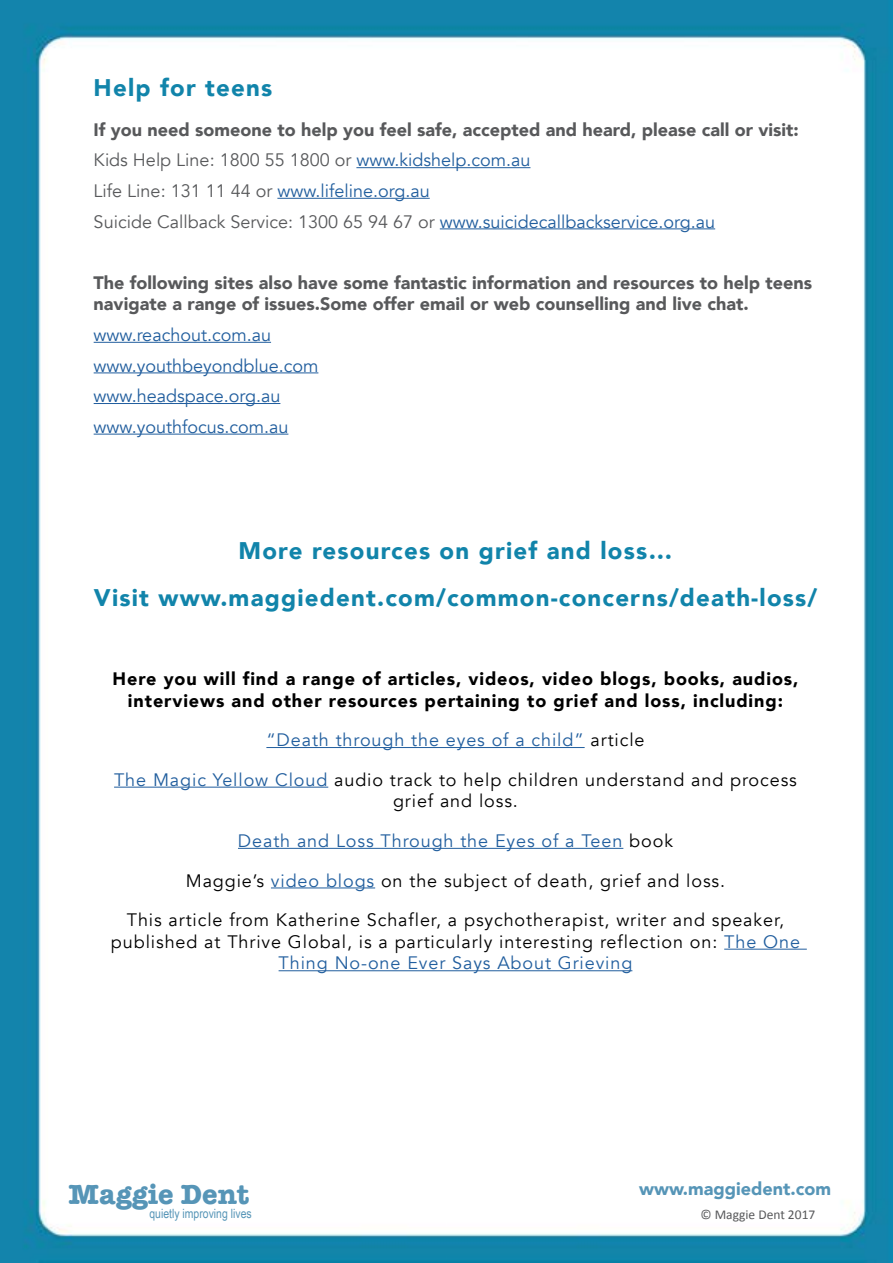
<style>
.page{position:relative;width:893px;height:1263px;background:#fff}
.page>*{position:absolute;margin:0;border:0;box-sizing:border-box;transform-origin:0 0}
.t1{font:700 28.5px "American Typewriter";color:#5695b7}
.t2{font:900 24px/46.8px "Avenir";letter-spacing:.05em;color:#1184aa;text-align:center}
.t3{font:18px/21.6px "Avenir";letter-spacing:.05em;color:#000;text-align:center}
.t4{font:18px/30.6px "Avenir";color:#58595b}
.t5{font:900 18px/21.6px "Avenir";color:#58595b}
.t6{font:900 18px/21.6px "Avenir";letter-spacing:.05em;color:#000;text-align:center}
.t7{font:18px/30.6px "Avenir";color:#215e9e}
.t8{font:18px "Avenir";letter-spacing:.05em;color:#215e9e}
.t9{font:900 18px "Avenir";color:#5695b7}
.t10{font:13.5px "Calibri";color:#58595b}
.t11{font:12.75px "Arial Narrow";color:#5695b7}
.s1{font-weight:900}
.s2{color:#215e9e}
.s3{color:#000}
</style>
<div class="page">
<img style="left:0;top:0;width:892px;height:1263px">
<hr style="left:356px;top:167px;width:174px;height:1px;background:#215e9e">
<hr style="left:277px;top:198px;width:153px;height:1px;background:#215e9e">
<hr style="left:440px;top:228px;width:275px;height:1px;background:#215e9e">
<hr style="left:94px;top:342px;width:177px;height:1px;background:#215e9e">
<hr style="left:94px;top:372px;width:224px;height:1px;background:#215e9e">
<hr style="left:94px;top:403px;width:186px;height:1px;background:#215e9e">
<hr style="left:94px;top:434px;width:194px;height:1px;background:#215e9e">
<hr style="left:266px;top:747px;width:319px;height:1px;background:#215e9e">
<hr style="left:114px;top:787px;width:214px;height:1px;background:#215e9e">
<hr style="left:238px;top:848px;width:385px;height:1px;background:#215e9e">
<hr style="left:271px;top:887px;width:104px;height:1px;background:#215e9e">
<hr style="left:724px;top:949px;width:83px;height:1px;background:#215e9e">
<hr style="left:279px;top:970px;width:353px;height:1px;background:#215e9e">
<h2 class="t2" style="left:94px;top:64px;width:180px">Help for teens</h2>
<p class="t4" style="left:94px;top:115px;width:707px"><span class="s1">If you need someone to help you feel safe, accepted and heard, please call or visit:<br></span>Kids Help Line: 1800 55 1800 or <span class="s2">www.kidshelp.com.au<br></span>Life Line: 131 11 44 or <span class="s2">www.lifeline.org.au<br></span>Suicide Callback Service: 1300 65 94 67 or <span class="s2">www.suicidecallbackservice.org.au</span></p>
<p class="t5" style="left:94px;top:271px;width:720px">The following sites also have some fantastic information and resources to help teens navigate a range of issues.Some offer email or web counselling and live chat.</p>
<p class="t7" style="left:94px;top:320px;width:226px">www.reachout.com.au www.youthbeyondblue.com www.headspace.org.au www.youthfocus.com.au</p>
<h2 class="t2" style="left:94px;top:527px;width:725px">More resources on grief and loss…<br>Visit www.maggiedent.com/common-concerns/death-loss/</h2>
<p class="t6" style="left:113px;top:667px;width:687px">Here you will find a range of articles, videos, video blogs, books, audios, interviews and other resources pertaining to grief and loss, including:</p>
<p class="t8" style="left:266px;top:729px;width:380px">“Death through the eyes of a child” <span class="s3">article</span></p>
<p class="t3" style="left:114px;top:769px;width:684px"><span class="s2">The Magic Yellow Cloud</span> audio track to help children understand and process grief and loss.</p>
<p class="t3" style="left:127px;top:821px;width:659px;line-height:39.6px"><span class="s2">Death and Loss Through the Eyes of a Teen</span> book<br>Maggie’s <span class="s2">video blogs</span> on the subject of death, grief and loss.<br>This article from Katherine Schafler, a psychotherapist, writer and speaker,</p>
<p class="t3" style="left:111px;top:931px;width:691px">published at Thrive Global, is a particularly interesting reflection on: <span class="s2">The One<br>Thing No-one Ever Says About Grieving</span></p>
<p class="t9" style="left:639px;top:1174px;width:193px">www.maggiedent.com</p>
<h1 class="t1" style="left:68px;top:1170px;width:182px">Maggie Dent</h1>
<p class="t11" style="left:149px;top:1204px;width:104px">quietly improving lives</p>
<p class="t10" style="left:700px;top:1206px;width:116px">© Maggie Dent 2017</p>
</div>
